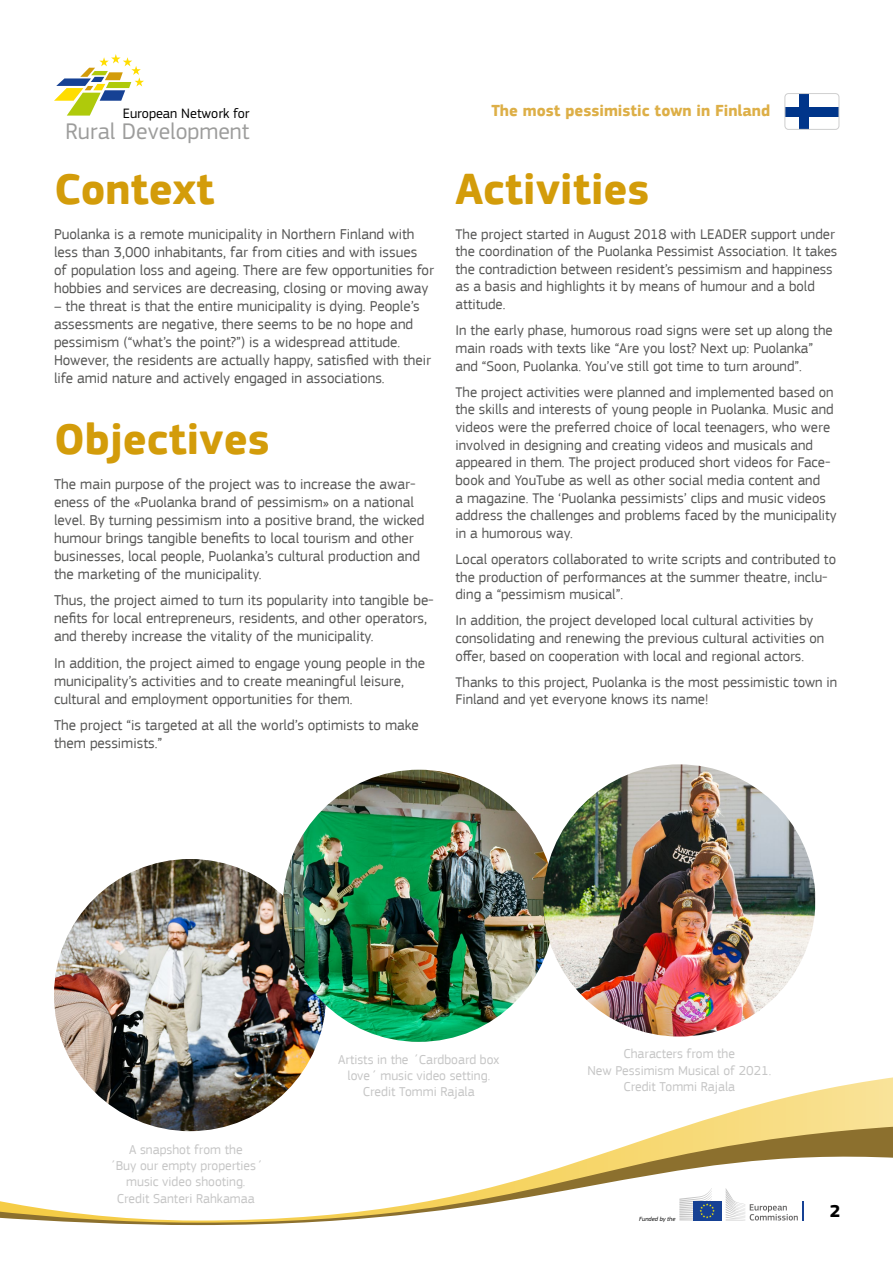
<style>
.page{position:relative;width:893px;height:1263px;background:#fff}
.page>*{position:absolute;margin:0;border:0;box-sizing:border-box;transform-origin:0 0}
.t1{font:700 45px "EC Square Sans Pro";color:#d39c0a}
.t2{font:23.55px "EC Square Sans Pro";color:#9d9d9c}
.t3{font:700 18px "EC Square Sans Pro";color:#000}
.t4{font:700 16.5px "EC Square Sans Pro";color:#ddaf47}
.t5{font:15px/18px "EC Square Sans Pro";color:#575756}
.t6{font:14.7px/17.7px "EC Square Sans Pro";color:#575756}
.t7{font:14.1px "EC Square Sans Pro";color:#000}
.t8{font:13.5px/16.2px "EC Square Sans Pro";color:#c6c6c6;text-align:center}
.t9{font:italic 6.15px "EC Square Sans Pro";color:#000}
</style>
<div class="page">
<svg style="left:81px;top:1076px;width:812px;height:50px"></svg>
<svg style="left:153px;top:1126px;width:740px;height:19px"></svg>
<svg style="left:0;top:1145px;width:893px;height:81px"></svg>
<svg style="left:726px;top:1189px;width:78px;height:31px"></svg>
<div style="left:693px;top:1201px;width:28px;height:19px;background:#164194"></div>
<svg style="left:679px;top:1189px;width:36px;height:31px"></svg>
<svg style="left:54px;top:54px;width:90px;height:62px"></svg>
<svg style="left:786px;top:94px;width:53px;height:35px"></svg>
<div style="left:800px;top:94px;width:9px;height:35px;background:#00358a"></div>
<div style="left:785px;top:107px;width:54px;height:9px;background:#00358a"></div>
<div style="left:784px;top:93px;width:55px;height:37px;border:1px solid #d0d0d0;border-radius:4px"></div>
<img style="left:54px;top:859px;width:272px;height:272px;border-radius:136px">
<img style="left:283px;top:770px;width:272px;height:272px;border-radius:136px">
<img style="left:543px;top:764px;width:272px;height:272px;border-radius:134px">
<p class="t7" style="left:123px;top:105px;width:128px">European Network for</p>
<h2 class="t2" style="left:66px;top:117px;width:185px">Rural Development</h2>
<h1 class="t1" style="left:54px;top:162px;width:162px">Context</h1>
<p class="t5" style="left:54px;top:225px;width:382px">Puolanka is a remote municipality in Northern Finland with less than 3,000 inhabitants, far from cities and with issues<br>of population loss and ageing. There are few opportunities for hobbies and services are decreasing, closing or moving away</p>
<p class="t5" style="left:54px;top:297px;width:379px">– the threat is that the entire municipality is dying. People’s assessments are negative, there seems to be no hope and pessimism (“what’s the point?”) is a widespread attitude.<br>However, the residents are actually happy, satisfied with their life amid nature and actively engaged in associations.</p>
<h1 class="t1" style="left:54px;top:412px;width:217px">Objectives</h1>
<p class="t5" style="left:54px;top:475px;width:372px">The main purpose of the project was to increase the awar&shy;eness of the «Puolanka brand of pessimism» on a national level. By turning pessimism into a positive brand, the wicked humour brings tangible benefits to local tourism and other businesses, local people, Puolanka’s cultural production and the marketing of the municipality.</p>
<p class="t5" style="left:54px;top:592px;width:381px">Thus, the project aimed to turn its popularity into tangible be&shy;nefits for local entrepreneurs, residents, and other operators, and thereby increase the vitality of the municipality.</p>
<p class="t5" style="left:54px;top:654px;width:373px">In addition, the project aimed to engage young people in the municipality’s activities and to create meaningful leisure, cultural and employment opportunities for them.</p>
<p class="t5" style="left:54px;top:717px;width:366px">The project “is targeted at all the world’s optimists to make them pessimists.”</p>
<p class="t4" style="left:491px;top:101px;width:280px">The most pessimistic town in Finland</p>
<h1 class="t1" style="left:455px;top:162px;width:195px">Activities</h1>
<p class="t6" style="left:455px;top:225px;width:383px">The project started in August 2018 with LEADER support under the coordination of the Puolanka Pessimist Association. It takes the contradiction between resident’s pessimism and happiness as a basis and highlights it by means of humour and a bold attitude.</p>
<p class="t6" style="left:455px;top:322px;width:379px">In the early phase, humorous road signs were set up along the main roads with texts like “Are you lost? Next up: Puolanka” and “Soon, Puolanka. You’ve still got time to turn around”.</p>
<p class="t6" style="left:455px;top:383px;width:383px">The project activities were planned and implemented based on the skills and interests of young people in Puolanka. Music and videos were the preferred choice of local teenagers, who were involved in designing and creating videos and musicals and appeared in them. The project produced short videos for Face&shy;book and YouTube as well as other social media content and<br>a magazine. The ‘Puolanka pessimists’ clips and music videos address the challenges and problems faced by the municipality in a humorous way.</p>
<p class="t6" style="left:455px;top:550px;width:382px">Local operators collaborated to write scripts and contributed to the production of performances at the summer theatre, inclu&shy;ding a “pessimism musical”.</p>
<p class="t6" style="left:455px;top:612px;width:370px">In addition, the project developed local cultural activities by consolidating and renewing the previous cultural activities on offer, based on cooperation with local and regional actors.</p>
<p class="t6" style="left:455px;top:673px;width:383px">Thanks to this project, Puolanka is the most pessimistic town in<br>Finland and yet everyone knows its name!</p>
<p class="t8" style="left:109px;top:1141px;width:155px">A snapshot from the<br>´Buy our empty properties´ music video shooting.<br>Credit Santeri Rahkamaa</p>
<p class="t8" style="left:338px;top:1051px;width:163px">Artists in the ´Cardboard box love´ music video setting.<br>Credit Tommi Rajala</p>
<p class="t8" style="left:587px;top:1046px;width:185px">Characters from the<br>New Pessimism Musical of 2021.<br>Credit Tommi Rajala</p>
<p class="t9" style="left:639px;top:1215px;width:38px">Funded by the</p>
<p class="t3" style="left:830px;top:1200px;width:12px">2</p>
</div>
